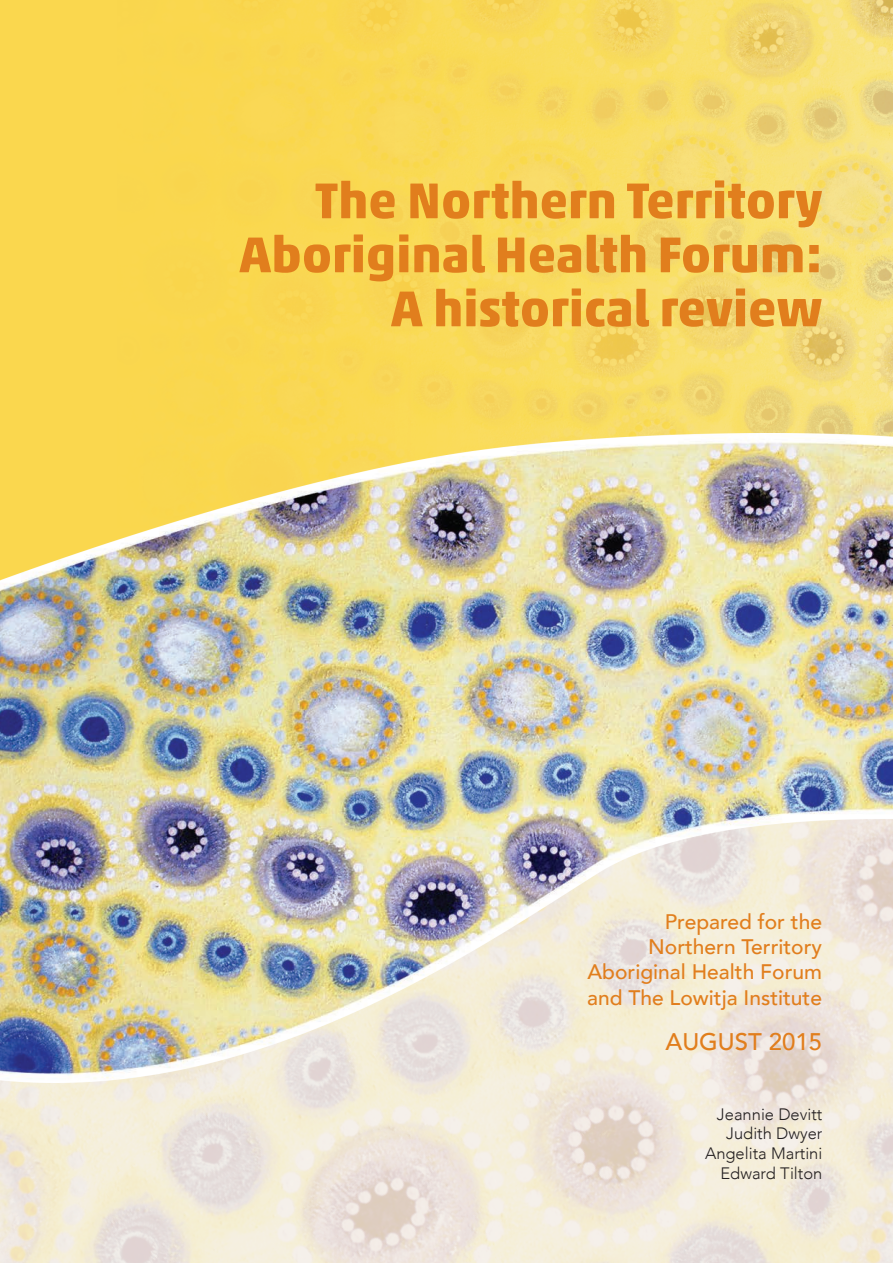
<style>
.page{position:relative;width:893px;height:1263px;background:#fff}
.page>*{position:absolute;margin:0;border:0;box-sizing:border-box;transform-origin:0 0}
.t1{font:700 51px/54px "Akko Std";color:#e17e1d;text-align:right}
.t2{font:500 24px "Avenir";color:#e17e1d}
.t3{font:500 21px/25.2px "Avenir";color:#e17e1d;text-align:right}
.t4{font:300 16.5px/19.8px "Avenir";color:#231f20;text-align:right}
</style>
<div class="page">
<img style="left:0;top:1083px;width:893px;height:180px">
<div style="left:0;top:0;width:893px;height:592px;background:#fad74e"></div>
<img style="left:313px;top:0;width:580px;height:434px">
<img style="left:0;top:434px;width:893px;height:649px">
<h1 class="t1" style="left:239px;top:173px;width:585px">The Northern Territory<br>Aboriginal Health Forum:<br>A historical review</h1>
<p class="t3" style="left:587px;top:908px;width:236px">Prepared for the<br>Northern Territory<br>Aboriginal Health Forum and The Lowitja Institute</p>
<p class="t2" style="left:665px;top:1021px;width:158px">AUGUST 2015</p>
<p class="t4" style="left:705px;top:1104px;width:119px">Jeannie Devitt<br>Judith Dwyer<br>Angelita Martini<br>Edward Tilton</p>
</div>
